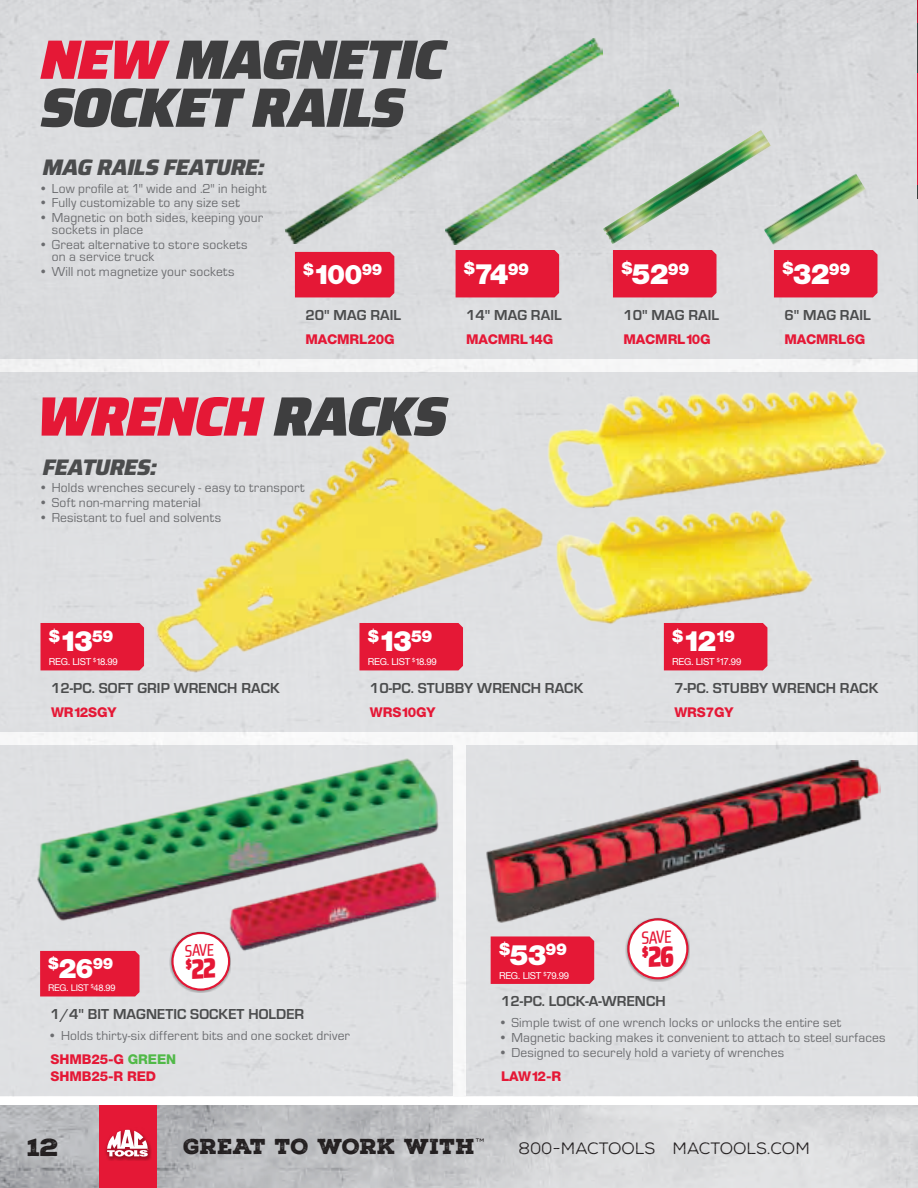
<style>
.page{position:relative;width:918px;height:1188px;background:#fff}
.page>*{position:absolute;margin:0;border:0;box-sizing:border-box;transform-origin:0 0}
.t1{font:italic 900 55.5px/48px "Saira";color:#3e3e3f}
.t2{font:italic 900 55.5px "Saira";color:#e51836}
.t3{font:900 28.2px "Helvetica Neue LT Std";letter-spacing:-.13em;color:#fff}
.t4{font:900 27px "Helvetica Neue LT Std";color:#fff}
.t5{font:24px "Nexa Rust Sans Black 01";color:#231f20;scale:1.15 1}
.t6{font:italic 800 22.5px "Saira";color:#4b4c4d}
.t7{font:21px "Nexa Rust Slab Black 01";color:#231f20}
.t8{font:500 17.7px "Saira Condensed";color:#e51836}
.t9{font:500 17.1px "Saira Condensed";color:#e51836}
.t10{font:900 16.65px "Helvetica Neue LT Std";color:#fff}
.t11{font:16.5px "Nexa Rust Sans Book 01";color:#231f20}
.t12{font:900 16.05px "Helvetica Neue LT Std";color:#fff}
.t13{font:700 15px "Eurostile";letter-spacing:.005em;color:#4b4c4d}
.t14{font:13.5px/12px "Eurostile";letter-spacing:.01em;color:#6c6d70}
.t15{font:800 13.5px/16.8px "Helvetica Neue LT Std";letter-spacing:-.01em;color:#e51836}
.t16{font:9.6px "Helvetica Neue";letter-spacing:-.03em;color:#fff}
.t17{font:9.15px "Helvetica Neue";letter-spacing:-.03em;color:#fff}
.s1{color:#e51836}
.s2{color:#3e3e3f}
.s3{color:#51b948}
</style>
<div class="page">
<div style="left:0;top:0;width:918px;height:359px;background:#dbdcde"></div>
<div style="left:0;top:373px;width:918px;height:359px;background:#dee0e2"></div>
<div style="left:0;top:746px;width:453px;height:350px;background:#dfe0e2"></div>
<div style="left:466px;top:746px;width:452px;height:350px;background:#dfe0e2"></div>
<hr style="left:917px;top:0;width:1px;height:32px;background:#e51836">
<hr style="left:917px;top:198px;width:1px;height:898px;background:#d9dadc">
<div style="left:40px;top:623px;width:104px;height:47px;background:#e51836"></div>
<img style="left:156px;top:431px;width:387px;height:250px">
<div style="left:359px;top:623px;width:104px;height:47px;background:#e51836"></div>
<div style="left:664px;top:629px;width:103px;height:41px;background:#e51836"></div>
<img style="left:556px;top:511px;width:257px;height:118px">
<div style="left:774px;top:250px;width:104px;height:47px;background:#e51836"></div>
<div style="left:613px;top:250px;width:104px;height:47px;background:#e51836"></div>
<img style="left:286px;top:39px;width:317px;height:205px">
<div style="left:456px;top:250px;width:103px;height:47px;background:#e51836"></div>
<div style="left:295px;top:252px;width:99px;height:45px;background:#e51836"></div>
<div style="left:491px;top:936px;width:103px;height:48px;background:#e51836"></div>
<img style="left:486px;top:761px;width:394px;height:167px">
<div style="left:40px;top:951px;width:100px;height:45px;background:#e51836"></div>
<img style="left:37px;top:758px;width:402px;height:163px">
<img style="left:229px;top:861px;width:210px;height:90px">
<img style="left:446px;top:90px;width:232px;height:154px">
<img style="left:764px;top:173px;width:102px;height:72px">
<img style="left:603px;top:135px;width:150px;height:109px">
<img style="left:548px;top:391px;width:338px;height:120px">
<svg style="left:917px;top:185px;width:1px;height:13px"></svg>
<hr style="left:917px;top:65px;width:1px;height:120px;background:#e51836">
<hr style="left:917px;top:24px;width:1px;height:49px;background:#3e3e3f">
<svg style="left:0;top:1105px;width:918px;height:83px;background:#c9cacc"></svg>
<div style="left:100px;top:1105px;width:57px;height:83px;background:#e51836"></div>
<div style="left:105px;top:1127px;width:47px;height:34px;background:#150000;opacity:.3"></div>
<svg style="left:107px;top:1130px;width:41px;height:27px"></svg>
<div style="left:625px;top:917px;width:65px;height:65px;background:#231f20;opacity:.3"></div>
<div style="left:626px;top:916px;width:65px;height:65px;background:#150000;opacity:.5"></div>
<div style="left:170px;top:931px;width:61px;height:62px;background:#231f20;opacity:.3"></div>
<div style="left:170px;top:929px;width:63px;height:62px;background:#150000;opacity:.5"></div>
<svg style="left:642px;top:946px;width:31px;height:21px"></svg>
<svg style="left:186px;top:958px;width:29px;height:21px"></svg>
<h1 class="t1" style="left:38px;top:33px;width:425px"><span class="s1">NEW</span> MAGNETIC<br>SOCKETRAILS</h1>
<h3 class="t6" style="left:41px;top:149px;width:231px">MAGRAILSFEATURE:</h3>
<p class="t14" style="left:41px;top:182px;width:226px">• Low profile at 1" wide and .2" in height</p>
<p class="t14" style="left:41px;top:197px;width:200px">• Fully customizable to any size set</p>
<p class="t14" style="left:52px;top:212px;width:213px;text-indent:-10px">• Magnetic on both sides, keeping your sockets in place</p>
<p class="t14" style="left:52px;top:238px;width:197px;text-indent:-11px">• Great alternative to store sockets on a service truck</p>
<p class="t14" style="left:41px;top:265px;width:195px">• Will not magnetize your sockets</p>
<p class="t12" style="left:303px;top:260px;width:12px">$</p>
<h2 class="t3" style="left:464px;top:257px;width:67px"><sup>$</sup>74<sup>99</sup></h2>
<h2 class="t3" style="left:632px;top:257px;width:59px">52<sup>99</sup></h2>
<p class="t10" style="left:621px;top:259px;width:13px">$</p>
<h3 class="t4" style="left:313px;top:259px;width:71px">100<sup>99</sup></h3>
<p class="t13" style="left:305px;top:306px;width:97px">20" MAG RAIL</p>
<p class="t15" style="left:305px;top:331px;width:91px">MACMRL20G</p>
<p class="t13" style="left:466px;top:306px;width:97px">14" MAG RAIL</p>
<p class="t15" style="left:466px;top:331px;width:89px">MACMRL14G</p>
<p class="t13" style="left:623px;top:306px;width:97px">10" MAG RAIL</p>
<p class="t15" style="left:623px;top:331px;width:89px">MACMRL10G</p>
<h1 class="t2" style="left:35px;top:371px;width:430px">WRENCH<span class="s2">RACKS</span></h1>
<h3 class="t6" style="left:41px;top:449px;width:124px">FEATURES:</h3>
<p class="t14" style="left:41px;top:482px;width:265px">• Holds wrenches securely - easy to transport</p>
<p class="t14" style="left:41px;top:496px;width:161px">• Soft non-marring material</p>
<p class="t14" style="left:41px;top:511px;width:181px">• Resistant to fuel and solvents</p>
<h2 class="t3" style="left:782px;top:257px;width:70px"><sup>$</sup>32<sup>99</sup></h2>
<p class="t13" style="left:784px;top:306px;width:88px">6" MAG RAIL</p>
<p class="t15" style="left:784px;top:331px;width:82px">MACMRL6G</p>
<h2 class="t3" style="left:49px;top:624px;width:66px"><sup>$</sup>13<sup>59</sup></h2>
<p class="t16" style="left:49px;top:655px;width:71px">REG. LIST <sup>$</sup>18.99</p>
<h2 class="t3" style="left:368px;top:624px;width:66px"><sup>$</sup>13<sup>59</sup></h2>
<p class="t16" style="left:368px;top:655px;width:71px">REG. LIST <sup>$</sup>18.99</p>
<h2 class="t3" style="left:672px;top:624px;width:64px"><sup>$</sup>12<sup>19</sup></h2>
<p class="t16" style="left:672px;top:655px;width:71px">REG. LIST <sup>$</sup>17.99</p>
<p class="t13" style="left:51px;top:679px;width:230px">12-PC. SOFT GRIP WRENCH RACK</p>
<p class="t15" style="left:51px;top:704px;width:67px">WR12SGY</p>
<p class="t13" style="left:370px;top:679px;width:215px">10-PC. STUBBY WRENCH RACK</p>
<p class="t15" style="left:370px;top:704px;width:67px">WRS10GY</p>
<p class="t13" style="left:674px;top:679px;width:205px">7-PC. STUBBY WRENCH RACK</p>
<p class="t15" style="left:674px;top:704px;width:61px">WRS7GY</p>
<p class="t12" style="left:48px;top:953px;width:12px">$</p>
<h3 class="t4" style="left:58px;top:952px;width:57px">26<sup>99</sup></h3>
<p class="t17" style="left:48px;top:982px;width:69px">REG. LIST <sup>$</sup>48.99</p>
<p class="t9" style="left:184px;top:937px;width:31px;rotate:-3deg">SAVE</p>
<p class="t13" style="left:51px;top:1005px;width:255px">1/4" BIT MAGNETIC SOCKET HOLDER</p>
<p class="t14" style="left:51px;top:1029px;width:301px">• Holds thirty-six different bits and one socket driver</p>
<p class="t15" style="left:51px;top:1051px;width:127px">SHMB25-G <span class="s3">GREEN<br></span>SHMB25-R RED</p>
<h2 class="t3" style="left:499px;top:938px;width:70px"><sup>$</sup>53<sup>99</sup></h2>
<p class="t16" style="left:499px;top:968px;width:72px">REG. LIST <sup>$</sup>79.99</p>
<h3 class="t8" style="left:640px;top:924px;width:32px;rotate:-3deg">SAVE</h3>
<p class="t13" style="left:501px;top:992px;width:166px">12-PC. LOCK-A-WRENCH</p>
<p class="t14" style="left:501px;top:1017px;width:342px">• Simple twist of one wrench locks or unlocks the entire set</p>
<p class="t14" style="left:501px;top:1031px;width:386px">• Magnetic backing makes it convenient to attach to steel surfaces</p>
<p class="t14" style="left:501px;top:1046px;width:284px">• Designed to securely hold a variety of wrenches</p>
<p class="t15" style="left:501px;top:1068px;width:61px">LAW12-R</p>
<h3 class="t5" style="left:27px;top:1131px;width:30px">12</h3>
<h3 class="t7" style="left:183px;top:1133px;width:303px">GREAT TO WORK WITH<sup>™</sup></h3>
<p class="t11" style="left:518px;top:1139px;width:293px">800-MACTOOLS MACTOOLS.COM</p>
</div>
